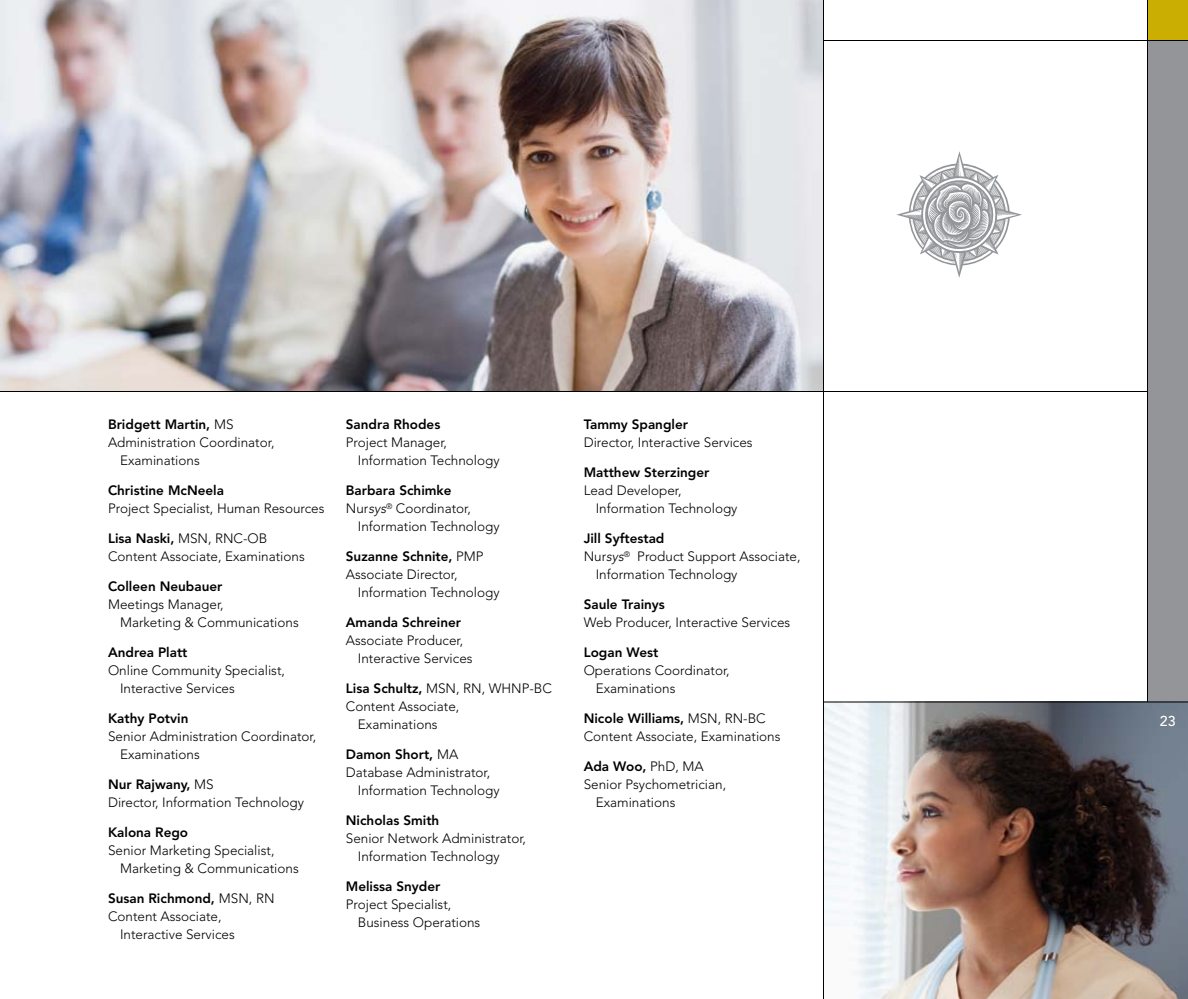
<style>
.page{position:relative;width:1188px;height:999px;background:#fff}
.page>*{position:absolute;margin:0;border:0;box-sizing:border-box;transform-origin:0 0}
.t1{font:500 14.1px "Avenir LT Std";color:#fff}
.t2{font:300 13.5px/18px "Avenir LT Std";color:#000}
.t3{font:800 13.5px "Avenir LT Std";color:#000}
.s1{font-weight:300}
.s2{font-weight:800}
.s3{font-style:italic}
</style>
<div class="page">
<div style="left:1148px;top:40px;width:40px;height:662px;background:#939598"></div>
<div style="left:1148px;top:0;width:40px;height:40px;background:#caae01"></div>
<svg style="left:896px;top:151px;width:126px;height:127px"></svg>
<img style="left:0;top:0;width:823px;height:391px">
<img style="left:824px;top:703px;width:364px;height:296px">
<hr style="left:824px;top:40px;width:364px;height:1px;background:#000">
<hr style="left:0;top:391px;width:1148px;height:1px;background:#000">
<hr style="left:823px;top:0;width:1px;height:999px;background:#000">
<hr style="left:824px;top:702px;width:364px;height:1px;background:#000">
<hr style="left:1147px;top:0;width:1px;height:702px;background:#000">
<p class="t3" style="left:108px;top:417px;width:127px">Bridgett Martin, <span class="s1">MS</span></p>
<p class="t2" style="left:108px;top:434px;width:168px">Administration Coordinator,</p>
<p class="t2" style="left:120px;top:452px;width:81px">Examinations</p>
<p class="t3" style="left:108px;top:483px;width:118px">Christine McNeela</p>
<p class="t2" style="left:108px;top:500px;width:218px">Project Specialist, Human Resources</p>
<p class="t2" style="left:108px;top:530px;width:198px"><span class="s2">Lisa Naski,</span> MSN, RNC-OB<br>Content Associate, Examinations</p>
<p class="t3" style="left:108px;top:579px;width:116px">Colleen Neubauer</p>
<p class="t2" style="left:120px;top:596px;width:180px;text-indent:-12px">Meetings Manager,<br>Marketing &amp; Communications</p>
<p class="t3" style="left:108px;top:645px;width:81px">Andrea Platt</p>
<p class="t2" style="left:120px;top:662px;width:167px;text-indent:-12px">Online Community Specialist,<br>Interactive Services</p>
<p class="t3" style="left:108px;top:711px;width:82px">Kathy Potvin</p>
<p class="t2" style="left:120px;top:728px;width:198px;text-indent:-12px">Senior Administration Coordinator,<br>Examinations</p>
<p class="t2" style="left:108px;top:776px;width:198px"><span class="s2">Nur Rajwany,</span> MS<br>Director, Information Technology</p>
<p class="t3" style="left:108px;top:824px;width:82px">Kalona Rego</p>
<p class="t2" style="left:120px;top:842px;width:180px;text-indent:-12px">Senior Marketing Specialist,<br>Marketing &amp; Communications</p>
<p class="t3" style="left:108px;top:890px;width:168px">Susan Richmond, <span class="s1">MSN, RN</span></p>
<p class="t2" style="left:108px;top:908px;width:115px">Content Associate,</p>
<p class="t2" style="left:120px;top:926px;width:116px">Interactive Services</p>
<p class="t3" style="left:346px;top:416px;width:96px">Sandra Rhodes</p>
<p class="t2" style="left:358px;top:434px;width:143px;text-indent:-12px">Project Manager,<br>Information Technology</p>
<p class="t3" style="left:346px;top:482px;width:107px">Barbara Schimke</p>
<p class="t2" style="left:346px;top:500px;width:127px">Nur<span class="s3">sys</span><sup>®</sup> Coordinator,</p>
<p class="t2" style="left:358px;top:518px;width:143px">Information Technology</p>
<p class="t2" style="left:346px;top:548px;width:139px"><span class="s2">Suzanne Schnite,</span> PMP<br>Associate Director,</p>
<p class="t2" style="left:358px;top:584px;width:143px">Information Technology</p>
<p class="t3" style="left:346px;top:615px;width:117px">Amanda Schreiner</p>
<p class="t2" style="left:358px;top:632px;width:116px;text-indent:-12px">Associate Producer,<br>Interactive Services</p>
<p class="t2" style="left:346px;top:680px;width:208px"><span class="s2">Lisa Schultz,</span> MSN, RN, WHNP-BC</p>
<p class="t2" style="left:346px;top:698px;width:115px">Content Associate,</p>
<p class="t2" style="left:358px;top:716px;width:81px">Examinations</p>
<p class="t3" style="left:346px;top:747px;width:114px">Damon Short, <span class="s1">MA</span></p>
<p class="t2" style="left:346px;top:764px;width:146px">Database Administrator,</p>
<p class="t2" style="left:358px;top:782px;width:143px">Information Technology</p>
<p class="t3" style="left:346px;top:813px;width:95px">Nicholas Smith</p>
<p class="t2" style="left:358px;top:830px;width:170px;text-indent:-12px">Senior Network Administrator,<br>Information Technology</p>
<p class="t3" style="left:346px;top:879px;width:96px">Melissa Snyder</p>
<p class="t2" style="left:358px;top:896px;width:124px;text-indent:-12px">Project Specialist,<br>Business Operations</p>
<p class="t3" style="left:584px;top:416px;width:106px">Tammy Spangler</p>
<p class="t2" style="left:584px;top:434px;width:171px">Director, Interactive Services</p>
<p class="t3" style="left:584px;top:464px;width:127px">Matthew Sterzinger</p>
<p class="t2" style="left:596px;top:482px;width:143px;text-indent:-12px">Lead Developer,<br>Information Technology</p>
<p class="t3" style="left:584px;top:530px;width:82px">Jill Syftestad</p>
<p class="t2" style="left:584px;top:548px;width:218px">Nur<span class="s3">sys</span><sup>®</sup> Product Support Associate,</p>
<p class="t2" style="left:596px;top:566px;width:143px">Information Technology</p>
<p class="t3" style="left:584px;top:597px;width:83px">Saule Trainys</p>
<p class="t2" style="left:584px;top:614px;width:208px">Web Producer, Interactive Services</p>
<p class="t3" style="left:584px;top:645px;width:76px">Logan West</p>
<p class="t2" style="left:596px;top:662px;width:136px;text-indent:-12px">Operations Coordinator,<br>Examinations</p>
<p class="t2" style="left:584px;top:710px;width:198px"><span class="s2">Nicole Williams,</span> MSN, RN-BC<br>Content Associate, Examinations</p>
<p class="t3" style="left:584px;top:759px;width:122px">Ada Woo, <span class="s1">PhD, MA</span></p>
<p class="t2" style="left:584px;top:776px;width:144px">Senior Psychometrician,</p>
<p class="t2" style="left:596px;top:794px;width:81px">Examinations</p>
<p class="t1" style="left:1160px;top:713px;width:17px">23</p>
</div>
